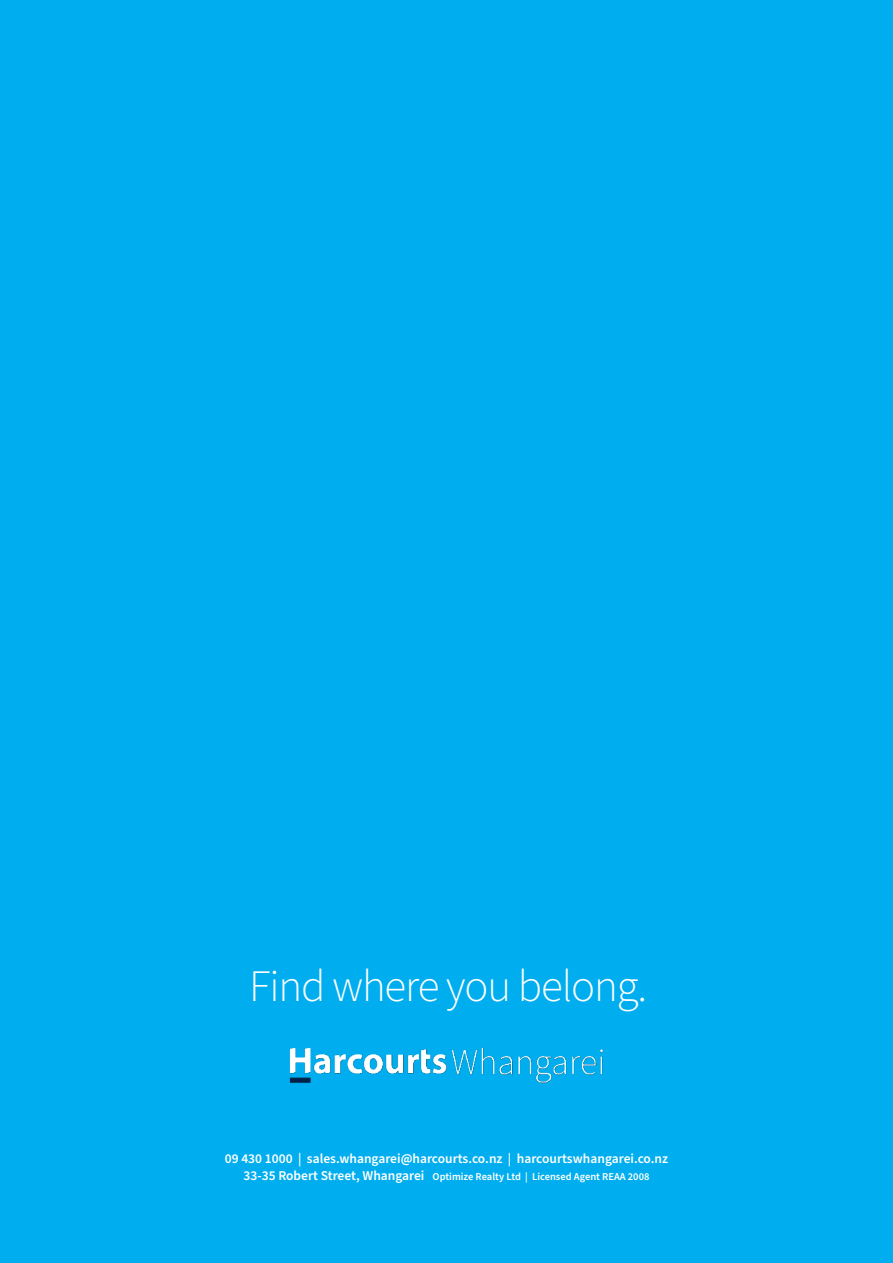
<style>
.page{position:relative;width:893px;height:1263px;background:#00aeef}
.page>*{position:absolute;margin:0;border:0;box-sizing:border-box;transform-origin:0 0}
.t1{font:300 45px "Source Sans Pro";letter-spacing:-.025em;color:#fff}
.t2{font:600 13.5px "Source Sans Pro";color:#fff}
.t3{font:600 10.5px "Source Sans Pro";color:#fff}
.s1{font-size:13.5px}
</style>
<div class="page">
<img style="left:289px;top:1047px;width:314px;height:37px">
<h1 class="t1" style="left:249px;top:967px;width:400px">Find where you belong.</h1>
<p class="t2" style="left:225px;top:1153px;width:445px">09 430 1000 | sales.whangarei@harcourts.co.nz | harcourtswhangarei.co.nz</p>
<p class="t3" style="left:244px;top:1172px;width:407px"><span class="s1">33-35 Robert Street, Whangarei</span> Optimize Realty Ltd | Licensed Agent REAA 2008</p>
</div>
